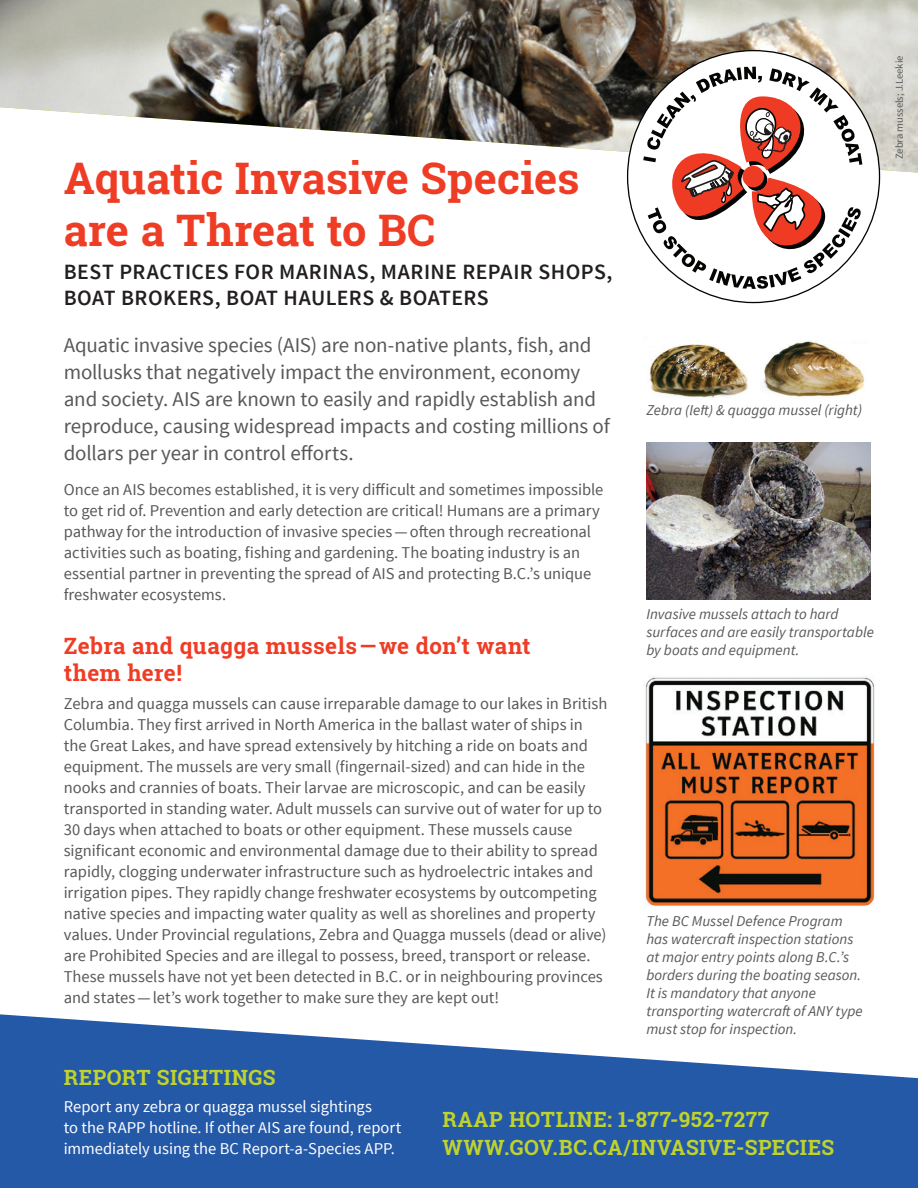
<style>
.page{position:relative;width:918px;height:1188px;background:#fff}
.page>*{position:absolute;margin:0;border:0;box-sizing:border-box;transform-origin:0 0}
.t1{font:700 43.5px/52.2px "Roboto Slab";color:#ef3c25}
.t2{font:700 22.5px/27px "Roboto Slab";letter-spacing:.015em;color:#ef3c25}
.t3{font:600 21.75px/26.1px "Source Sans Pro";letter-spacing:.02em;color:#231f20}
.Intro_Text{font:21px/27px "Source Sans Pro";letter-spacing:-.005em;color:#57585a}
.Body{font:700 21px "Roboto Slab";letter-spacing:.03em;color:#c0d32b}
.Body-2{font:16.5px/21px "Source Sans Pro";color:#57585a}
.Body-3{font:16.5px/21px "Source Sans Pro";color:#fff}
.Sidebar_body{font:italic 15px/18px "Source Sans Pro";color:#57585a}
.Image_caption{font:10.5px "Source Sans Pro";color:#57585a}
</style>
<div class="page">
<svg style="left:0;top:1014px;width:918px;height:174px;fill:#2459a8"></svg>
<img style="left:0;top:0;width:918px;height:173px">
<div style="left:628px;top:51px;width:252px;height:252px;background:#fff;border-radius:50%"></div>
<svg style="left:643px;top:67px;width:219px;height:222px"></svg>
<img style="left:649px;top:344px;width:99px;height:54px">
<img style="left:761px;top:341px;width:104px;height:56px">
<img style="left:645px;top:677px;width:230px;height:230px">
<img style="left:646px;top:442px;width:224px;height:158px">
<p class="t1" style="left:64px;top:152px;width:517px">Aquatic Invasive Species are a Threat to BC</p>
<p class="t3" style="left:64px;top:259px;width:550px">BEST PRACTICES FOR MARINAS, MARINE REPAIR SHOPS,<br>BOAT BROKERS, BOAT HAULERS &amp; BOATERS</p>
<p class="Intro_Text" style="left:64px;top:332px;width:548px">Aquatic invasive species (AIS) are non-native plants, fish, and mollusks that negatively impact the environment, economy and society. AIS are known to easily and rapidly establish and reproduce, causing widespread impacts and costing millions of dollars per year in control efforts.</p>
<p class="Body-2" style="left:64px;top:479px;width:541px">Once an AIS becomes established, it is very difficult and sometimes impossible to get rid of. Prevention and early detection are critical! Humans are a primary pathway for the introduction of invasive species—often through recreational activities such as boating, fishing and gardening. The boating industry is an essential partner in preventing the spread of AIS and protecting B.C.’s unique freshwater ecosystems.</p>
<p class="t2" style="left:64px;top:632px;width:468px">Zebra and quagga mussels — we don’t want them here!</p>
<p class="Body-2" style="left:64px;top:693px;width:545px">Zebra and quagga mussels can cause irreparable damage to our lakes in British Columbia. They first arrived in North America in the ballast water of ships in the Great Lakes, and have spread extensively by hitching a ride on boats and equipment. The mussels are very small (fingernail-sized) and can hide in the nooks and crannies of boats. Their larvae are microscopic, and can be easily transported in standing water. Adult mussels can survive out of water for up to 30 days when attached to boats or other equipment. These mussels cause significant economic and environmental damage due to their ability to spread rapidly, clogging underwater infrastructure such as hydroelectric intakes and irrigation pipes. They rapidly change freshwater ecosystems by outcompeting native species and impacting water quality as well as shorelines and property values. Under Provincial regulations, Zebra and Quagga mussels (dead or alive) are Prohibited Species and are illegal to possess, breed, transport or release.<br>These mussels have not yet been detected in B.C. or in neighbouring provinces and states—let’s work together to make sure they are kept out!</p>
<p class="Sidebar_body" style="left:646px;top:401px;width:217px">Zebra (left) &amp; quagga mussel (right)</p>
<p class="Sidebar_body" style="left:646px;top:605px;width:229px">Invasive mussels attach to hard surfaces and are easily transportable by boats and equipment.</p>
<p class="Sidebar_body" style="left:646px;top:912px;width:218px">The BC Mussel Defence Program has watercraft inspection stations at major entry points along B.C.’s borders during the boating season.<br>It is mandatory that anyone transporting watercraft of ANY type must stop for inspection.</p>
<p class="Body" style="left:64px;top:1063px;width:213px">REPORT SIGHTINGS</p>
<p class="Body-3" style="left:64px;top:1096px;width:339px">Report any zebra or quagga mussel sightings<br>to the RAPP hotline. If other AIS are found, report immediately using the BC Report-a-Species APP.</p>
<p class="Body" style="left:442px;top:1105px;width:328px">RAAP HOTLINE: 1-877-952-7277</p>
<p class="Body" style="left:442px;top:1133px;width:393px">WWW.GOV.BC.CA/INVASIVE-SPECIES</p>
<p class="Image_caption" style="left:893px;top:159px;width:105px;rotate:-90deg">Zebra mussels; J.Leekie</p>
</div>
